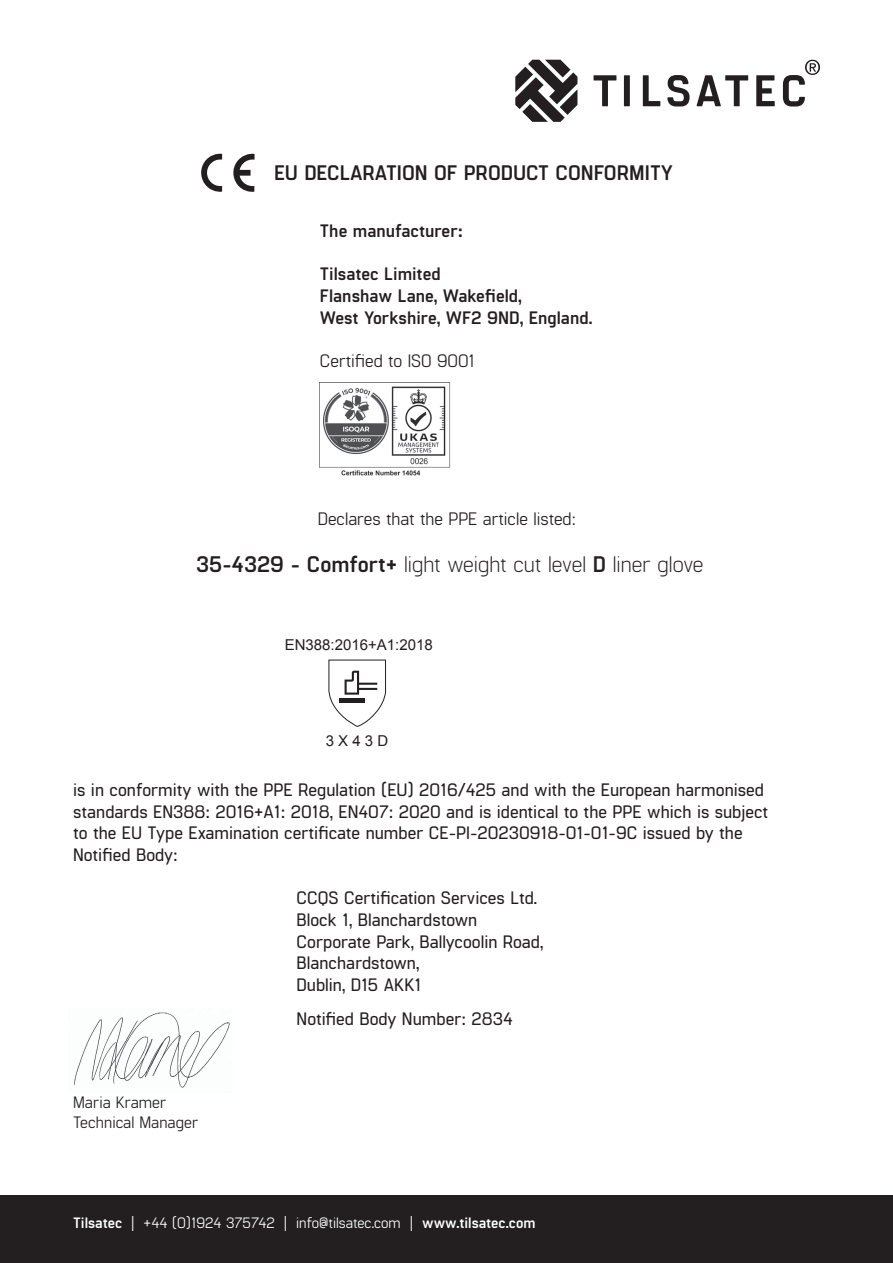
<style>
.page{position:relative;width:893px;height:1263px;background:#fff}
.page>*{position:absolute;margin:0;border:0;box-sizing:border-box;transform-origin:0 0}
.t1{font:300 22.5px "Manifold CF";color:#231f20}
.t2{font:700 21px "Manifold CF";color:#231f20}
.t3{font:600 18px/21.6px "Manifold CF";color:#231f20}
.t4{font:700 18px/21.6px "Manifold CF";color:#231f20}
.t5{font:18px "Manifold CF";color:#231f20}
.t6{font:16.5px/19.8px "Manifold CF";color:#231f20}
.t7{font:15px "Manifold CF";color:#fff}
.t8{font:15px "Arial";color:#231f20}
.s1{font-weight:700}
</style>
<div class="page">
<div style="left:0;top:1195px;width:893px;height:68px;background:#231f20"></div>
<img style="left:74px;top:1012px;width:156px;height:76px">
<img style="left:320px;top:383px;width:131px;height:93px">
<svg style="left:328px;top:659px;width:58px;height:68px"></svg>
<svg style="left:233px;top:153px;width:22px;height:39px"></svg>
<svg style="left:201px;top:153px;width:21px;height:39px"></svg>
<svg style="left:593px;top:75px;width:23px;height:31px"></svg>
<div style="left:624px;top:75px;width:6px;height:31px;background:#231f20"></div>
<svg style="left:667px;top:75px;width:23px;height:31px"></svg>
<svg style="left:756px;top:75px;width:19px;height:31px"></svg>
<svg style="left:643px;top:75px;width:17px;height:31px"></svg>
<svg style="left:696px;top:75px;width:52px;height:31px"></svg>
<svg style="left:515px;top:60px;width:62px;height:62px"></svg>
<svg style="left:783px;top:60px;width:37px;height:46px"></svg>
<p class="t2" style="left:274px;top:160px;width:400px">EU DECLARATION OF PRODUCT CONFORMITY</p>
<p class="t4" style="left:320px;top:221px;width:145px">The manufacturer:</p>
<p class="t4" style="left:320px;top:265px;width:274px">Tilsatec Limited<br>Flanshaw Lane, Wakefield,<br>West Yorkshire, WF2 9ND, England.</p>
<p class="t5" style="left:320px;top:350px;width:157px">Certified to ISO 9001</p>
<p class="t5" style="left:318px;top:508px;width:260px">Declares that the PPE article listed:</p>
<p class="t1" style="left:196px;top:551px;width:509px"><span class="s1">35-4329 - Comfort+</span> light weight cut level <span class="s1">D</span> liner glove</p>
<p class="t8" style="left:285px;top:635px;width:150px">EN388:2016+A1:2018</p>
<p class="t8" style="left:326px;top:731px;width:64px">3 X 4 3 D</p>
<p class="t3" style="left:73px;top:780px;width:697px">is in conformity with the PPE Regulation (EU) 2016/425 and with the European harmonised standards EN388: 2016+A1: 2018, EN407: 2020 and is identical to the PPE which is subject to the EU Type Examination certificate number CE-PI-20230918-01-01-9C issued by the Notified Body:</p>
<p class="t6" style="left:73px;top:1094px;width:127px">Maria Kramer<br>Technical Manager</p>
<p class="t3" style="left:297px;top:888px;width:248px">CCQS Certification Services Ltd.<br>Block 1, Blanchardstown<br>Corporate Park, Ballycoolin Road,<br>Blanchardstown,<br>Dublin, D15 AKK1</p>
<p class="t3" style="left:297px;top:1009px;width:218px">Notified Body Number: 2834</p>
<p class="t7" style="left:73px;top:1214px;width:464px"><span class="s1">Tilsatec</span> | +44 (0)1924 375742 | info@tilsatec.com | <span class="s1">www.tilsatec.com</span></p>
</div>
